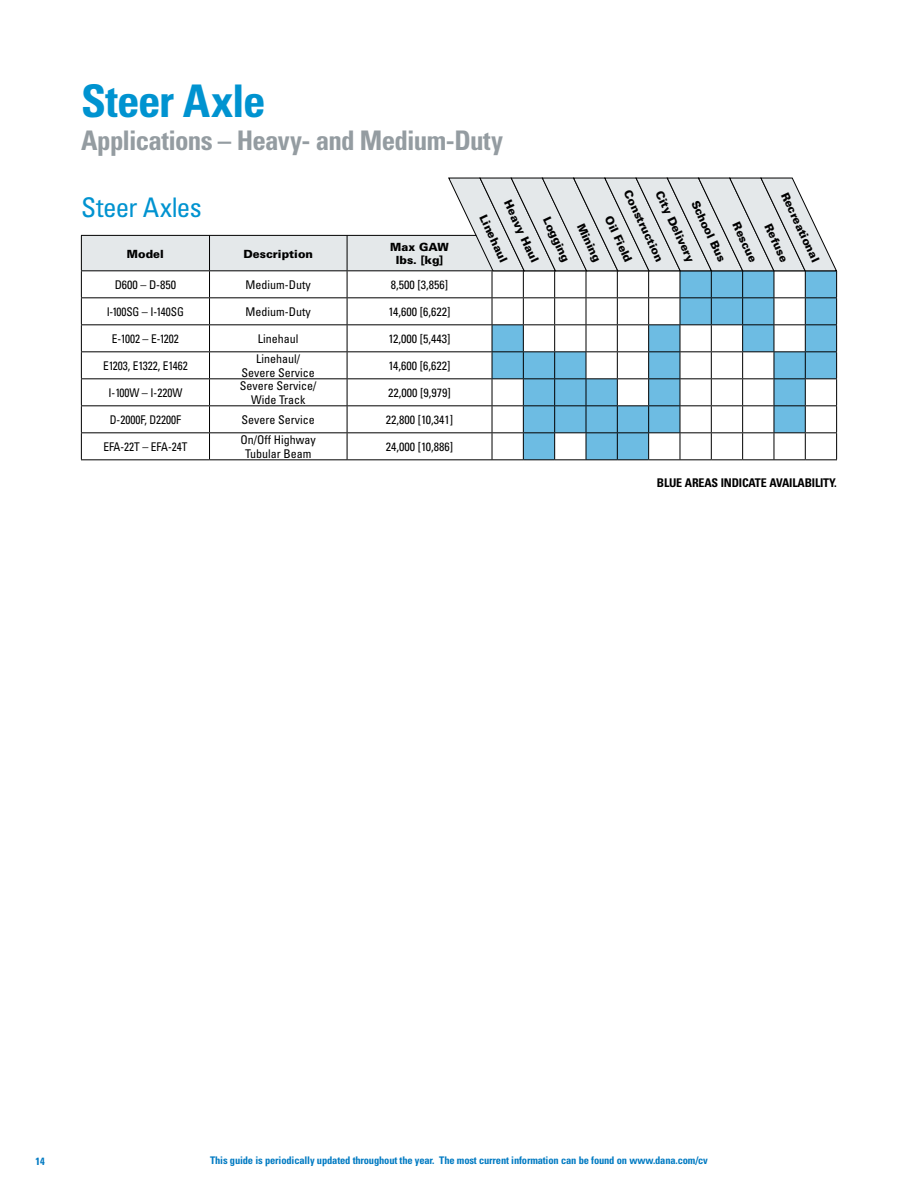
<style>
.page{position:relative;width:918px;height:1188px;background:#fff}
.page>*{position:absolute;margin:0;border:0;box-sizing:border-box;transform-origin:0 0}
.t1{font:700 condensed 45px "Univers";letter-spacing:-.03em;color:#0093d0}
.t2{font:700 condensed 27px "Univers";letter-spacing:-.025em;color:#949ca1}
.t3{font:condensed 27px "Univers";letter-spacing:-.02em;color:#0093d0}
.t4{font:condensed 12px/13.5px "Univers";color:#000;text-align:center}
.t5{font:condensed 12px "Univers";color:#000;scale:.94 1}
.t6{font:700 condensed 12px "Univers";letter-spacing:-.015em;color:#000}
.t7{font:900 11.25px/13.6px "Univers";color:#000;text-align:center}
.t8{font:700 condensed 10.5px "Univers";letter-spacing:-.015em;color:#007ac2}
</style>
<div class="page">
<hr style="left:492px;top:459px;width:31px;height:1px;background:#000">
<hr style="left:523px;top:459px;width:32px;height:1px;background:#000">
<hr style="left:555px;top:459px;width:31px;height:1px;background:#000">
<hr style="left:586px;top:459px;width:31px;height:1px;background:#000">
<hr style="left:617px;top:459px;width:32px;height:1px;background:#000">
<hr style="left:649px;top:459px;width:31px;height:1px;background:#000">
<hr style="left:680px;top:459px;width:31px;height:1px;background:#000">
<hr style="left:711px;top:459px;width:32px;height:1px;background:#000">
<hr style="left:743px;top:459px;width:31px;height:1px;background:#000">
<hr style="left:774px;top:459px;width:31px;height:1px;background:#000">
<hr style="left:805px;top:459px;width:32px;height:1px;background:#000">
<hr style="left:81px;top:459px;width:129px;height:1px;background:#000">
<hr style="left:210px;top:459px;width:137px;height:1px;background:#000">
<hr style="left:347px;top:459px;width:145px;height:1px;background:#000">
<svg style="left:81px;top:177px;width:757px;height:282px"></svg>
<hr style="left:81px;top:235px;width:395px;height:1px;background:#000">
<h1 class="t1" style="left:81px;top:73px;width:186px">Steer Axle</h1>
<h2 class="t2" style="left:81px;top:124px;width:424px">Applications – Heavy- and Medium-Duty</h2>
<h2 class="t3" style="left:81px;top:190px;width:122px">Steer Axles</h2>
<p class="t7" style="left:127px;top:247px;width:38px">Model</p>
<p class="t7" style="left:244px;top:247px;width:71px">Description</p>
<p class="t7" style="left:390px;top:240px;width:60px">Max GAW lbs. [kg]</p>
<p class="t4" style="left:115px;top:278px;width:63px">D600 – D-850</p>
<p class="t4" style="left:246px;top:278px;width:67px">Medium-Duty</p>
<p class="t4" style="left:391px;top:278px;width:59px">8,500 [3,856]</p>
<p class="t5" style="left:107px;top:304px;width:84px">I-100SG – I-140SG</p>
<p class="t4" style="left:246px;top:305px;width:67px">Medium-Duty</p>
<p class="t4" style="left:389px;top:305px;width:63px">14,600 [6,622]</p>
<p class="t5" style="left:112px;top:331px;width:73px">E-1002 – E-1202</p>
<p class="t4" style="left:258px;top:332px;width:42px">Linehaul</p>
<p class="t4" style="left:389px;top:332px;width:63px">12,000 [5,443]</p>
<p class="t5" style="left:103px;top:358px;width:91px">E1203, E1322, E1462</p>
<p class="t4" style="left:242px;top:352px;width:75px">Linehaul/<br>Severe Service</p>
<p class="t4" style="left:389px;top:359px;width:63px">14,600 [6,622]</p>
<p class="t5" style="left:108px;top:385px;width:80px">I-100W – I-220W</p>
<p class="t4" style="left:240px;top:379px;width:78px">Severe Service/<br>Wide Track</p>
<p class="t4" style="left:388px;top:386px;width:64px">22,000 [9,979]</p>
<p class="t5" style="left:110px;top:412px;width:77px">D-2000F, D2200F</p>
<p class="t4" style="left:242px;top:413px;width:75px">Severe Service</p>
<p class="t4" style="left:386px;top:413px;width:69px">22,800 [10,341]</p>
<p class="t5" style="left:103px;top:439px;width:91px">EFA-22T – EFA-24T</p>
<p class="t4" style="left:241px;top:433px;width:77px">On/Off Highway<br>Tubular Beam</p>
<p class="t4" style="left:386px;top:440px;width:69px">24,000 [10,886]</p>
<p class="t7" style="left:634px;top:187px;width:80px;rotate:65deg">Construction</p>
<p class="t7" style="left:665px;top:188px;width:79px;rotate:65deg">City Delivery</p>
<p class="t7" style="left:701px;top:198px;width:68px;rotate:65deg">School Bus</p>
<p class="t7" style="left:514px;top:198px;width:68px;rotate:65deg">Heavy Haul</p>
<p class="t7" style="left:489px;top:212px;width:52px;rotate:65deg">Linehaul</p>
<p class="t7" style="left:553px;top:215px;width:50px;rotate:65deg">Logging</p>
<p class="t7" style="left:587px;top:221px;width:43px;rotate:65deg">Mining</p>
<p class="t7" style="left:615px;top:214px;width:51px;rotate:65deg">Oil Field</p>
<p class="t7" style="left:791px;top:190px;width:77px;rotate:65deg">Recreational</p>
<p class="t7" style="left:742px;top:220px;width:44px;rotate:65deg">Rescue</p>
<p class="t7" style="left:774px;top:221px;width:42px;rotate:65deg">Refuse</p>
<p class="t6" style="left:657px;top:476px;width:182px">BLUE AREAS INDICATE AVAILABILITY.</p>
<p class="t8" style="left:36px;top:1155px;width:11px">14</p>
<p class="t8" style="left:210px;top:1154px;width:499px">This guide is periodically updated throughout the year. The most current information can be found on www.dana.com/cv</p>
</div>
